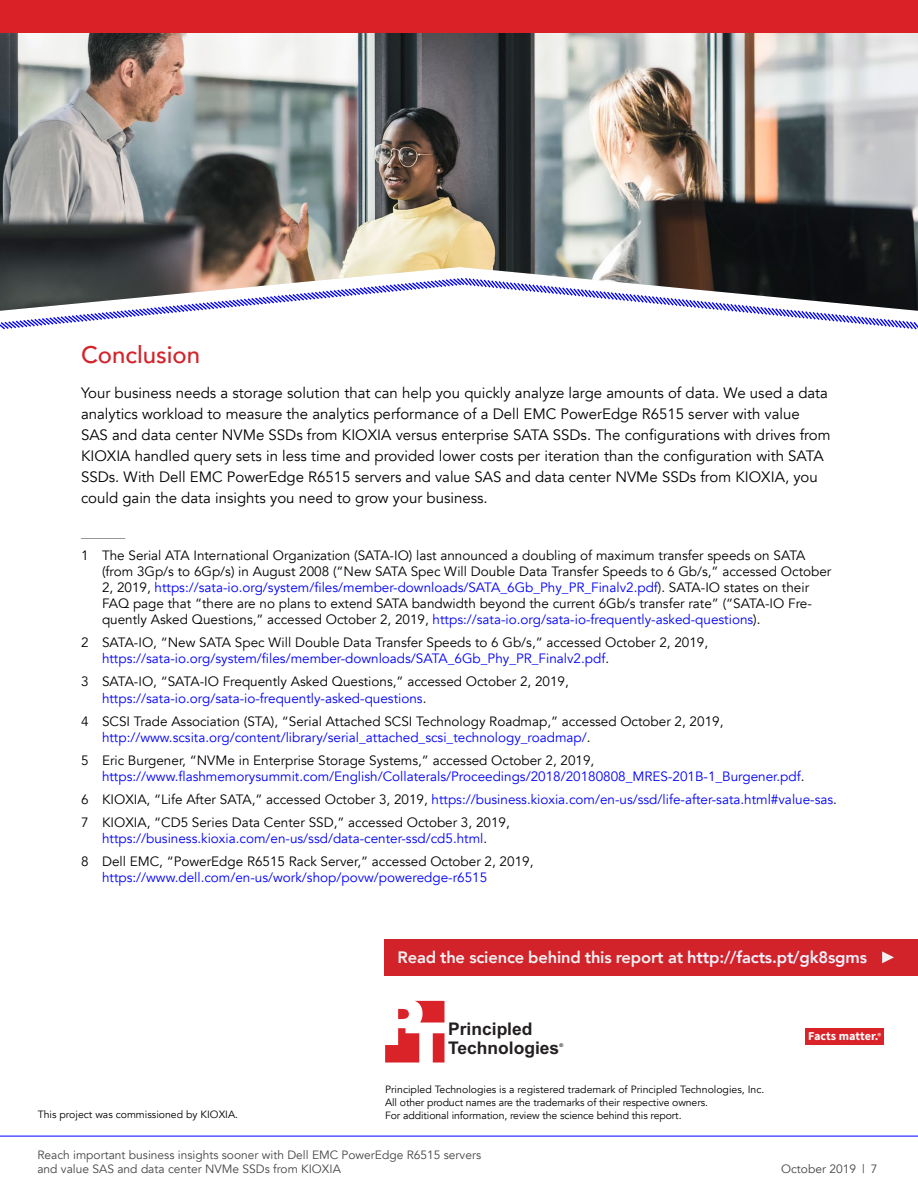
<style>
.page{position:relative;width:918px;height:1188px;background:#fff}
.page>*{position:absolute;margin:0;border:0;box-sizing:border-box;transform-origin:0 0}
.t1{font:500 24px "Avenir";color:#d2232a}
.t2{font:700 17.4px/18.6px "Arial";color:#231f20}
.t3{font:800 16.5px "Avenir";letter-spacing:-.01em;color:#f1f1f2}
.t4{font:15px/21px "Avenir";color:#000}
.t5{font:500 15px "Avenir";color:#6d6e71}
.t6{font:13.5px/16.2px "Avenir";color:#000}
.t7{font:13.5px/16.2px "Avenir";color:#00f}
.t8{font:700 12.15px "Source Sans Pro";color:#fff}
.t9{font:12px/14.4px "Avenir";color:#464547}
.t10{font:10.5px/12.6px "Avenir";letter-spacing:-.01em;color:#000}
.t11{font:700 5.25px "Arial";color:#231f20}
.s1{color:#00f}
.s2{color:#000}
.s3{color:#f2f2ff}
.s4{font-weight:600;font-size:8.55px}
</style>
<div class="page">
<img style="left:0;top:32px;width:918px;height:244px">
<svg style="left:0;top:276px;width:918px;height:54px"></svg>
<hr style="left:0;top:1136px;width:918px;height:1px;background:#00f">
<svg style="left:385px;top:1001px;width:59px;height:62px"></svg>
<div style="left:805px;top:1028px;width:78px;height:17px;background:#da2229"></div>
<div style="left:384px;top:939px;width:534px;height:37px;background:#d2232a"></div>
<svg style="left:882px;top:951px;width:12px;height:12px"></svg>
<div style="left:0;top:0;width:918px;height:32px;background:#da2128"></div>
<h1 class="t1" style="left:81px;top:334px;width:121px">Conclusion</h1>
<p class="t4" style="left:81px;top:382px;width:751px">Your business needs a storage solution that can help you quickly analyze large amounts of data. We used a data analytics workload to measure the analytics performance of a Dell EMC PowerEdge R6515 server with value SAS and data center NVMe SSDs from KIOXIA versus enterprise SATA SSDs. The configurations with drives from KIOXIA handled query sets in less time and provided lower costs per iteration than the configuration with SATA SSDs. With Dell EMC PowerEdge R6515 servers and value SAS and data center NVMe SSDs from KIOXIA, you could gain the data insights you need to grow your business.</p>
<p class="t5" style="left:81px;top:518px;width:46px">______</p>
<p class="t6" style="left:102px;top:547px;width:731px;text-indent:-21px">1 The Serial ATA International Organization (SATA-IO) last announced a doubling of maximum transfer speeds on SATA (from 3Gp/s to 6Gp/s) in August 2008 (“New SATA Spec Will Double Data Transfer Speeds to 6 Gb/s,” accessed October 2, 2019, <span class="s1">https://sata-io.org/system/files/member-downloads/SATA_6Gb_Phy_PR_Finalv2.pdf</span>). SATA-IO states on their FAQ page that “there are no plans to extend SATA bandwidth beyond the current 6Gb/s transfer rate” (“SATA-IO Fre&shy;quently Asked Questions,” accessed October 2, 2019, <span class="s1">https://sata-io.org/sata-io-frequently-asked-questions</span>).</p>
<p class="t6" style="left:102px;top:635px;width:608px;text-indent:-21px">2 SATA-IO, “New SATA Spec Will Double Data Transfer Speeds to 6 Gb/s,” accessed October 2, 2019, <span class="s1">https://sata-io.org/system/files/member-downloads/SATA_6Gb_Phy_PR_Finalv2.pdf</span>.</p>
<p class="t6" style="left:102px;top:674px;width:468px;text-indent:-21px">3 SATA-IO, “SATA-IO Frequently Asked Questions,” accessed October 2, 2019, <span class="s1">https://sata-io.org/sata-io-frequently-asked-questions</span>.</p>
<p class="t6" style="left:102px;top:713px;width:623px;text-indent:-21px">4 SCSI Trade Association (STA), “Serial Attached SCSI Technology Roadmap,” accessed October 2, 2019, <span class="s1">http://www.scsita.org/content/library/serial_attached_scsi_technology_roadmap/</span>.</p>
<p class="t7" style="left:102px;top:752px;width:704px;text-indent:-21px"><span class="s2">5 Eric Burgener, “NVMe in Enterprise Storage Systems,” accessed October 2, 2019, </span>https://www.flashmemorysummit.com/English/Collaterals/Proceedings/2018/20180808_MRES-201B-1_Burgener.pdf<span class="s2">.</span></p>
<p class="t6" style="left:81px;top:788px;width:758px;line-height:23px">6 KIOXIA, “Life After SATA,” accessed October 3, 2019, <span class="s1">https://business.kioxia.com/en-us/ssd/life-after-sata.html#value-sas</span>.<br>7 KIOXIA, “CD5 Series Data Center SSD,” accessed October 3, 2019,</p>
<p class="t7" style="left:81px;top:827px;width:454px;line-height:23px;text-indent:21px">https://business.kioxia.com/en-us/ssd/data-center-ssd/cd5.html<span class="s2">.<br>8 Dell EMC, “PowerEdge R6515 Rack Server,” accessed October 2, 2019,</span></p>
<p class="t7" style="left:102px;top:870px;width:387px">https://www.dell.com/en-us/work/shop/povw/poweredge-r6515</p>
<p class="t3" style="left:398px;top:945px;width:471px">Read the science behind this report at <span class="s3">http://facts.pt/gk8sgms</span></p>
<p class="t10" style="left:38px;top:1108px;width:202px">This project was commissioned by KIOXIA.</p>
<p class="t2" style="left:448px;top:1021px;width:113px">Principled<br>Technologies</p>
<p class="t11" style="left:559px;top:1042px;width:5px">®</p>
<p class="t10" style="left:385px;top:1084px;width:381px">Principled Technologies is a registered trademark of Principled Technologies, Inc.<br>All other product names are the trademarks of their respective owners.<br>For additional information, review the science behind this report.</p>
<p class="t9" style="left:37px;top:1148px;width:445px">Reach important business insights sooner with Dell EMC PowerEdge R6515 servers and value SAS and data center NVMe SSDs from KIOXIA</p>
<p class="t8" style="left:808px;top:1028px;width:74px">Facts matter.<span class="s4">®</span></p>
<p class="t9" style="left:781px;top:1162px;width:98px">October 2019 | 7</p>
</div>
